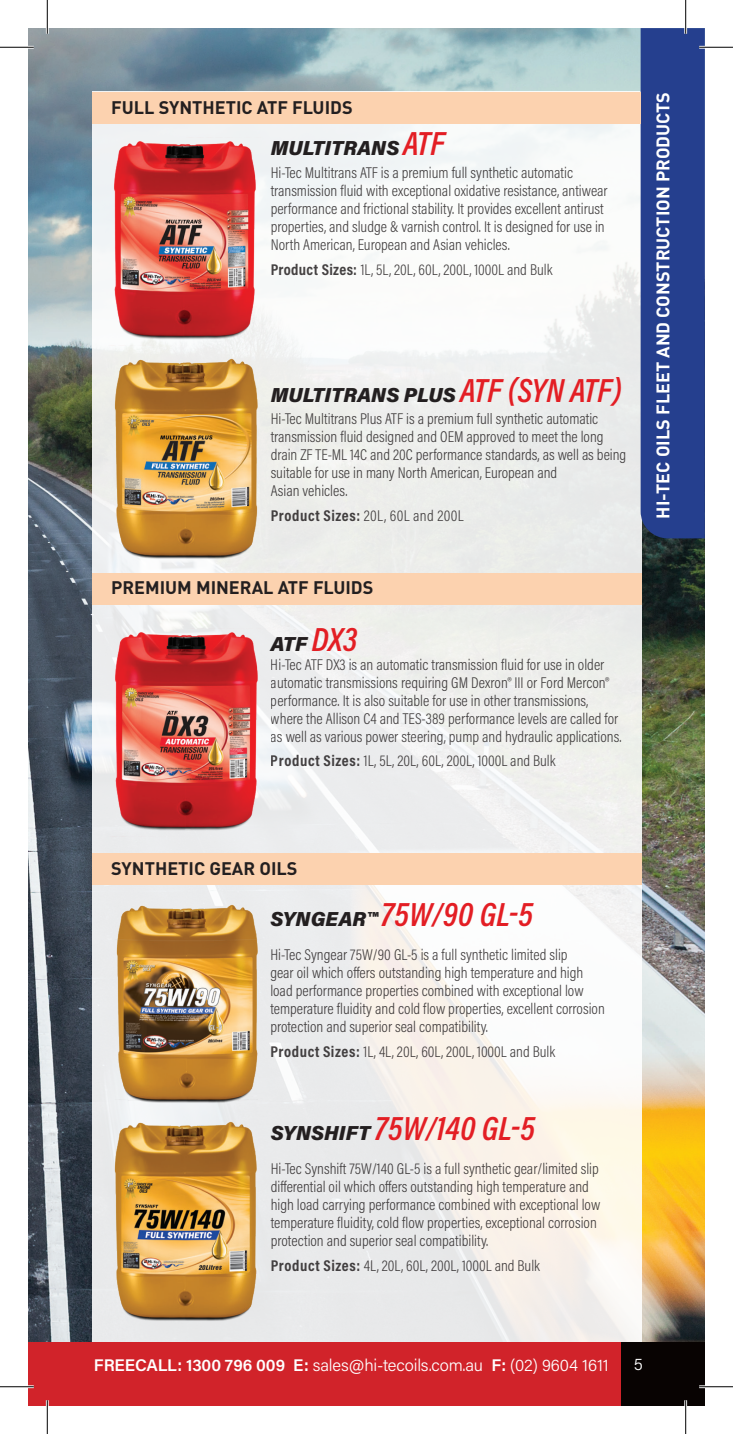
<style>
.page{position:relative;width:733px;height:1434px;background:#fff}
.page>*{position:absolute;margin:0;border:0;box-sizing:border-box;transform-origin:0 0}
.t1{font:italic 600 33.75px "Acumin Pro Cond";color:#e31e24}
.t2{font:italic 900 20.25px "Acumin Pro";letter-spacing:.005em;color:#231f20}
.t3{font:700 18px "DIN Pro";color:#231f20}
.t4{font:700 18px "DIN Pro";color:#fff}
.t5{font:300 16.88px "Acumin Pro";letter-spacing:-.01em;color:#fff}
.t6{font:300 15.75px/18px "Acumin Pro Cond";color:#231f20}
.t7{font:300 15.75px "Acumin Pro Cond";letter-spacing:.02em;color:#231f20}
.s1{font-family:"Acumin Pro Cond";font-weight:600;font-size:33.75px;color:#e31e24}
.s2{font-weight:700}
.s3{font-family:"Acumin Pro";font-weight:900;font-size:20.25px;color:#231f20}
.s4{font-weight:600}
</style>
<div class="page">
<img style="left:28px;top:28px;width:676px;height:1314px">
<div style="left:92px;top:92px;width:548px;height:1250px;background:linear-gradient(to right,#eceef0,#f5f4f0)"></div>
<div style="left:28px;top:1342px;width:19px;height:64px;background:#d1232a"></div>
<div style="left:47px;top:1342px;width:574px;height:64px;background:#d1232a"></div>
<div style="left:621px;top:1342px;width:83px;height:64px;background:#080302"></div>
<div style="left:640px;top:28px;width:64px;height:510px;background:#253f8e"></div>
<div style="left:92px;top:92px;width:548px;height:32px;background:#fcd2af"></div>
<img style="left:107px;top:137px;width:153px;height:208px">
<img style="left:109px;top:354px;width:155px;height:208px">
<img style="left:109px;top:629px;width:153px;height:208px">
<div style="left:92px;top:573px;width:548px;height:32px;background:#fcd2af"></div>
<img style="left:110px;top:901px;width:154px;height:205px">
<div style="left:92px;top:853px;width:548px;height:32px;background:#fcd2af"></div>
<img style="left:109px;top:1118px;width:154px;height:206px">
<hr style="left:0;top:46px;width:34px;height:3px;background:#fff">
<hr style="left:699px;top:46px;width:33px;height:3px;background:#fff">
<hr style="left:0;top:1385px;width:34px;height:3px;background:#fff">
<hr style="left:699px;top:1385px;width:33px;height:3px;background:#fff">
<hr style="left:46px;top:0;width:3px;height:34px;background:#fff">
<hr style="left:46px;top:1400px;width:3px;height:34px;background:#fff">
<hr style="left:684px;top:0;width:2px;height:34px;background:#fff">
<hr style="left:684px;top:1400px;width:2px;height:34px;background:#fff">
<hr style="left:0;top:47px;width:34px;height:1px;background:#000">
<hr style="left:699px;top:47px;width:33px;height:1px;background:#000">
<hr style="left:0;top:1386px;width:34px;height:1px;background:#000">
<hr style="left:699px;top:1386px;width:33px;height:1px;background:#000">
<hr style="left:47px;top:0;width:1px;height:34px;background:#000">
<hr style="left:47px;top:1400px;width:1px;height:34px;background:#000">
<hr style="left:685px;top:0;width:1px;height:34px;background:#000">
<hr style="left:685px;top:1400px;width:1px;height:34px;background:#000">
<p class="t3" style="left:111px;top:93px;width:243px">FULL SYNTHETIC ATF FLUIDS</p>
<p class="t2" style="left:270px;top:133px;width:175px">MULTITRANS <span class="s1">ATF</span></p>
<p class="t6" style="left:270px;top:163px;width:338px">Hi-Tec Multitrans ATF is a premium full synthetic automatic transmission fluid with exceptional oxidative resistance, antiwear performance and frictional stability. It provides excellent antirust properties, and sludge &amp; varnish control. It is designed for use in North American, European and Asian vehicles.</p>
<p class="t6" style="left:270px;top:260px;width:283px"><span class="s2">Product Sizes:</span> 1L, 5L, 20L, 60L, 200L, 1000L and Bulk</p>
<p class="t2" style="left:270px;top:380px;width:353px">MULTITRANS PLUS <span class="s1">ATF (SYN ATF)</span></p>
<p class="t6" style="left:270px;top:410px;width:357px">Hi-Tec Multitrans Plus ATF is a premium full synthetic automatic transmission fluid designed and OEM approved to meet the long drain ZF TE-ML 14C and 20C performance standards, as well as being suitable for use in many North American, European and<br>Asian vehicles.</p>
<p class="t7" style="left:270px;top:505px;width:194px"><span class="s2">Product Sizes:</span> 20L, 60L and 200L</p>
<p class="t3" style="left:111px;top:573px;width:264px">PREMIUM MINERAL ATF FLUIDS</p>
<p class="t2" style="left:270px;top:630px;width:88px">ATF <span class="s1">DX3</span></p>
<p class="t6" style="left:270px;top:655px;width:352px">Hi-Tec ATF DX3 is an automatic transmission fluid for use in older automatic transmissions requiring GM Dexron® III or Ford Mercon® performance. It is also suitable for use in other transmissions, where the Allison C4 and TES-389 performance levels are called for as well as various power steering, pump and hydraulic applications.</p>
<p class="t6" style="left:270px;top:751px;width:286px"><span class="s2">Product Sizes:</span> 1L, 5L, 20L, 60L, 200L, 1000L and Bulk</p>
<p class="t4" style="left:647px;top:519px;width:428px;rotate:-90deg">HI-TEC OILS FLEET AND CONSTRUCTION PRODUCTS</p>
<p class="t3" style="left:111px;top:854px;width:188px">SYNTHETIC GEAR OILS</p>
<h1 class="t1" style="left:270px;top:892px;width:264px"><span class="s3">SYNGEAR™</span> 75W/90 GL-5</h1>
<p class="t6" style="left:270px;top:945px;width:336px">Hi-Tec Syngear 75W/90 GL-5 is a full synthetic limited slip<br>gear oil which offers outstanding high temperature and high load performance properties combined with exceptional low temperature fluidity and cold flow properties, excellent corrosion protection and superior seal compatibility.</p>
<p class="t6" style="left:270px;top:1042px;width:286px"><span class="s2">Product Sizes:</span> 1L, 4L, 20L, 60L, 200L, 1000L and Bulk</p>
<h1 class="t1" style="left:270px;top:1106px;width:266px"><span class="s3">SYNSHIFT</span> 75W/140 GL-5</h1>
<p class="t6" style="left:270px;top:1159px;width:331px">Hi-Tec Synshift 75W/140 GL-5 is a full synthetic gear/limited slip differential oil which offers outstanding high temperature and high load carrying performance combined with exceptional low temperature fluidity, cold flow properties, exceptional corrosion protection and superior seal compatibility.</p>
<p class="t6" style="left:270px;top:1256px;width:271px"><span class="s2">Product Sizes:</span> 4L, 20L, 60L, 200L, 1000L and Bulk</p>
<p class="t5" style="left:94px;top:1353px;width:516px"><span class="s4">FREECALL: 1300 796 009 E:</span> sales@hi-tecoils.com.au <span class="s4">F:</span> (02) 9604 1611</p>
<p class="t5" style="left:633px;top:1353px;width:11px">5</p>
</div>
